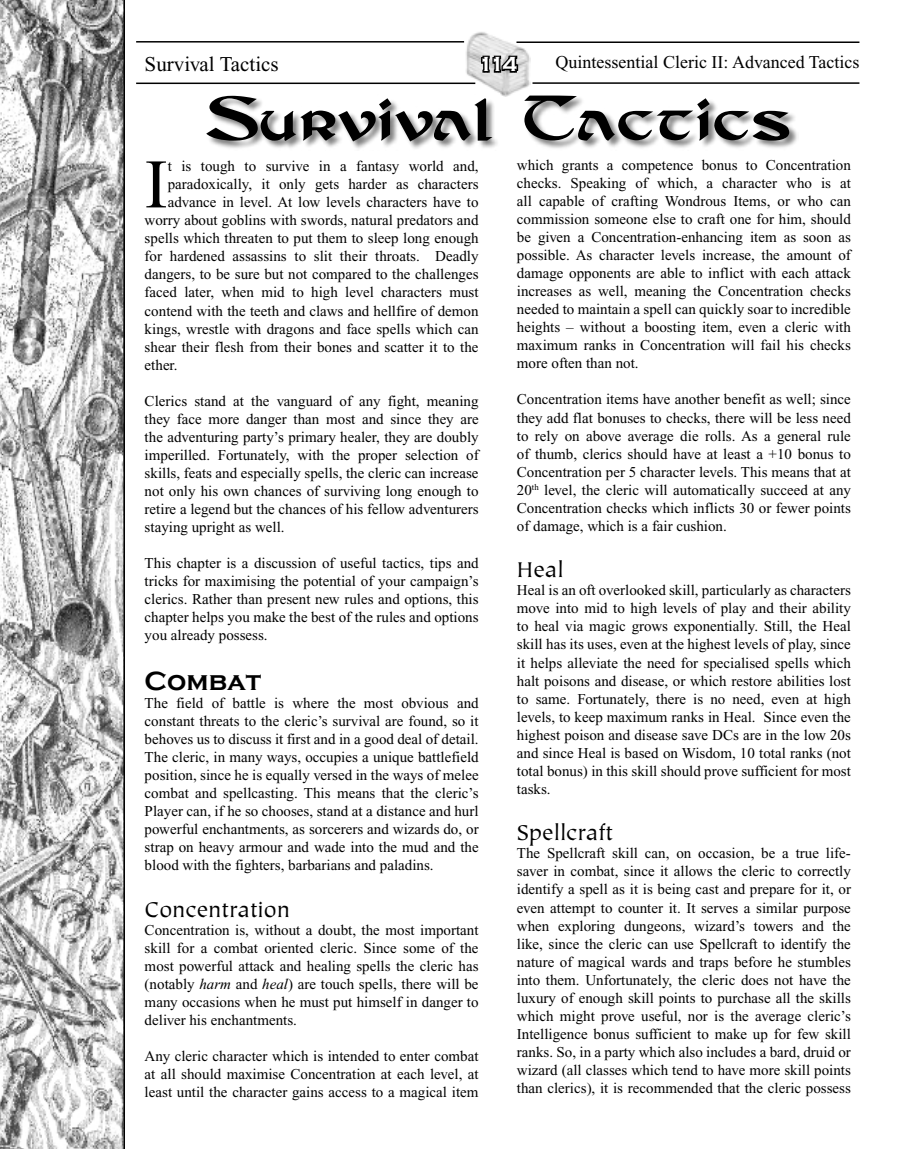
<style>
.page{position:relative;width:902px;height:1149px;background:#fff}
.page>*{position:absolute;margin:0;border:0;box-sizing:border-box;transform-origin:0 0}
.t1{font:69.45px "Times New Roman";color:#000}
.t2{font:60px "DS Celtic 2";color:#000}
.t3{font:700 27px "Copperplate Gothic";color:#000}
.t4{font:24px "Tiepolo";color:#000}
.t5{font:21px "Times New Roman";color:#000}
.t6{font:700 21px "Copperplate Gothic";color:#fff}
.t7{font:18px "Times New Roman";color:#000}
.t8{font:15px/18px "Times New Roman";color:#000;text-align:justify}
.s1{font-style:italic}
</style>
<div class="page">
<img style="left:466px;top:32px;width:64px;height:63px">
<hr style="left:516px;top:41px;width:343px;height:2px;background:#000">
<hr style="left:532px;top:82px;width:327px;height:2px;background:#000">
<svg style="left:479px;top:52px;width:41px;height:23px"></svg>
<hr style="left:136px;top:82px;width:339px;height:2px;background:#000">
<hr style="left:136px;top:41px;width:328px;height:2px;background:#000">
<svg style="left:0;top:0;width:125px;height:1148px"></svg>
<div style="left:206px;top:95px;width:593px;height:56px;background:#000;opacity:.5"></div>
<h3 class="t5" style="left:145px;top:52px;width:135px">Survival Tactics</h3>
<h3 class="t6" style="left:478px;top:53px;width:41px">114</h3>
<p class="t7" style="left:555px;top:52px;width:305px">Quintessential Cleric II: Advanced Tactics</p>
<h2 class="t2" style="left:205px;top:77px;width:586px">Survival Tactics</h2>
<h1 class="t1" style="left:145px;top:146px;width:25px">I</h1>
<p class="t8" style="left:168px;top:157px;width:312px">t is tough to survive in a fantasy world and,</p>
<p class="t8" style="left:517px;top:156px;width:335px">which grants a competence bonus to Concentration checks. Speaking of which, a character who is at all capable of crafting Wondrous Items, or who can commission someone else to craft one for him, should be given a Concentration-enhancing item as soon as possible. As character levels increase, the amount of damage opponents are able to inflict with each attack increases as well, meaning the Concentration checks needed to maintain a spell can quickly soar to incredible heights – without a boosting item, even a cleric with maximum ranks in Concentration will fail his checks more often than not.</p>
<p class="t8" style="left:517px;top:390px;width:335px">Concentration items have another benefit as well; since they add flat bonuses to checks, there will be less need to rely on above average die rolls. As a general rule of thumb, clerics should have at least a +10 bonus to Concentration per 5 character levels. This means that at 20<sup>th</sup> level, the cleric will automatically succeed at any Concentration checks which inflicts 30 or fewer points of damage, which is a fair cushion.</p>
<h3 class="t4" style="left:517px;top:557px;width:48px">Heal</h3>
<p class="t8" style="left:517px;top:581px;width:335px">Heal is an oft overlooked skill, particularly as characters move into mid to high levels of play and their ability to heal via magic grows exponentially. Still, the Heal skill has its uses, even at the highest levels of play, since it helps alleviate the need for specialised spells which halt poisons and disease, or which restore abilities lost to same. Fortunately, there is no need, even at high levels, to keep maximum ranks in Heal. Since even the highest poison and disease save DCs are in the low 20s and since Heal is based on Wisdom, 10 total ranks (not total bonus) in this skill should prove sufficient for most tasks.</p>
<h3 class="t4" style="left:517px;top:819px;width:97px">Spellcraft</h3>
<p class="t8" style="left:517px;top:844px;width:335px">The Spellcraft skill can, on occasion, be a true life&shy;saver in combat, since it allows the cleric to correctly identify a spell as it is being cast and prepare for it, or even attempt to counter it. It serves a similar purpose when exploring dungeons, wizard’s towers and the like, since the cleric can use Spellcraft to identify the nature of magical wards and traps before he stumbles into them. Unfortunately, the cleric does not have the luxury of enough skill points to purchase all the skills which might prove useful, nor is the average cleric’s Intelligence bonus sufficient to make up for few skill ranks. So, in a party which also includes a bard, druid or wizard (all classes which tend to have more skill points than clerics), it is recommended that the cleric possess</p>
<p class="t8" style="left:168px;top:175px;width:312px">paradoxically, it only gets harder as characters</p>
<p class="t8" style="left:168px;top:193px;width:312px">advance in level. At low levels characters have to</p>
<p class="t8" style="left:145px;top:211px;width:335px">worry about goblins with swords, natural predators and</p>
<p class="t8" style="left:145px;top:229px;width:335px">spells which threaten to put them to sleep long enough</p>
<p class="t8" style="left:145px;top:247px;width:335px">for hardened assassins to slit their throats. Deadly</p>
<p class="t8" style="left:145px;top:265px;width:335px">dangers, to be sure but not compared to the challenges</p>
<p class="t8" style="left:145px;top:283px;width:335px">faced later, when mid to high level characters must</p>
<p class="t8" style="left:145px;top:301px;width:335px">contend with the teeth and claws and hellfire of demon</p>
<p class="t8" style="left:145px;top:319px;width:335px">kings, wrestle with dragons and face spells which can</p>
<p class="t8" style="left:145px;top:337px;width:335px">shear their flesh from their bones and scatter it to the</p>
<p class="t8" style="left:145px;top:355px;width:34px">ether.</p>
<p class="t8" style="left:145px;top:391px;width:335px">Clerics stand at the vanguard of any fight, meaning they face more danger than most and since they are the adventuring party’s primary healer, they are doubly imperilled. Fortunately, with the proper selection of skills, feats and especially spells, the cleric can increase not only his own chances of surviving long enough to retire a legend but the chances of his fellow adventurers staying upright as well.</p>
<p class="t8" style="left:145px;top:553px;width:335px">This chapter is a discussion of useful tactics, tips and tricks for maximising the potential of your campaign’s clerics. Rather than present new rules and options, this chapter helps you make the best of the rules and options you already possess.</p>
<h3 class="t3" style="left:145px;top:666px;width:118px">Combat</h3>
<p class="t8" style="left:145px;top:694px;width:335px">The field of battle is where the most obvious and constant threats to the cleric’s survival are found, so it behoves us to discuss it first and in a good deal of detail.<br>The cleric, in many ways, occupies a unique battlefield position, since he is equally versed in the ways of melee combat and spellcasting. This means that the cleric’s Player can, if he so chooses, stand at a distance and hurl powerful enchantments, as sorcerers and wizards do, or strap on heavy armour and wade into the mud and the blood with the fighters, barbarians and paladins.</p>
<h3 class="t4" style="left:145px;top:896px;width:147px">Concentration</h3>
<p class="t8" style="left:145px;top:920px;width:335px">Concentration is, without a doubt, the most important skill for a combat oriented cleric. Since some of the most powerful attack and healing spells the cleric has (notably <span class="s1">harm</span> and <span class="s1">heal</span>) are touch spells, there will be many occasions when he must put himself in danger to deliver his enchantments.</p>
<p class="t8" style="left:145px;top:1046px;width:335px">Any cleric character which is intended to enter combat at all should maximise Concentration at each level, at least until the character gains access to a magical item</p>
</div>
